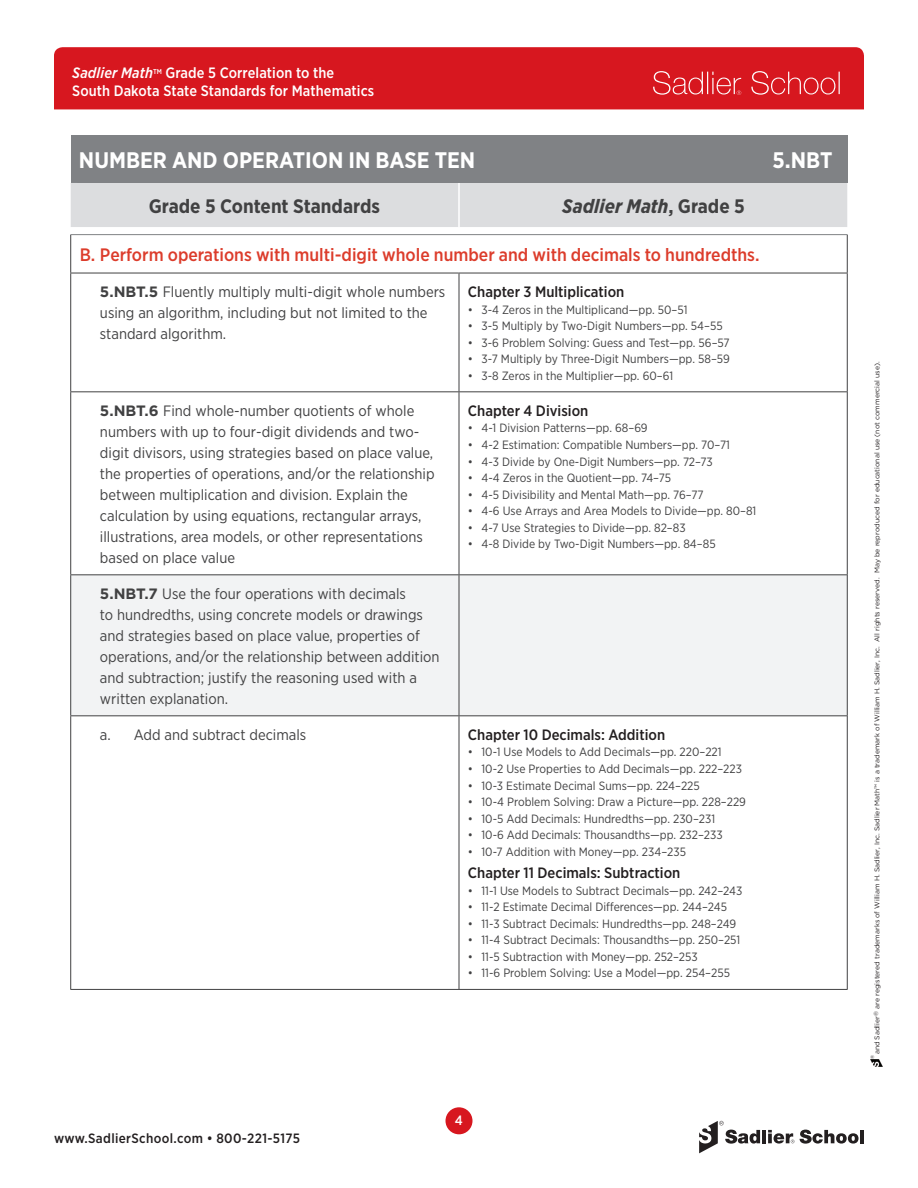
<style>
.page{position:relative;width:918px;height:1188px;background:#fff}
.page>*{position:absolute;margin:0;border:0;box-sizing:border-box;transform-origin:0 0}
.REAL_TITLES{font:700 22.5px "Gotham Narrow";color:#fff}
.Table_header{font:700 19.5px "Gotham Narrow";color:#414142}
.Table_header-2{font:italic 700 19.5px "Gotham Narrow";color:#414142}
.t1{font:500 18px "Gotham Narrow";color:#dc3c2b}
.Standards{font:15px/21px "Gotham Narrow";color:#414142}
.Standards_CODE{font:15px/21px "Gotham Narrow";color:#414142}
.Chapter_Head{font:500 15px "Gotham Narrow";color:#231f20}
.t2{font:500 15px/18px "Gotham Narrow";letter-spacing:.005em;color:#fff}
.t3{font:500 13.5px "Gotham Narrow";letter-spacing:.025em;color:#231f20}
.t4{font:500 13.5px "Gotham Narrow";color:#fff}
.AUDIT_citations{font:12px "Gotham Narrow";color:#414142}
.t5{font:6.9px "Gotham";color:#231f20}
.t6{font:4.8px "Gotham";color:#231f20}
.s1{font-style:italic}
.s2{font-style:normal}
.s3{font-family:"Gotham";font-weight:700}
</style>
<div class="page">
<div style="left:446px;top:1107px;width:27px;height:27px;background:#d7171f;border-radius:50%"></div>
<div style="left:54px;top:47px;width:810px;height:62px;background:#d7171f"></div>
<svg style="left:653px;top:71px;width:88px;height:24px"></svg>
<svg style="left:751px;top:71px;width:89px;height:24px"></svg>
<svg style="left:871px;top:1059px;width:12px;height:7px"></svg>
<svg style="left:699px;top:1121px;width:61px;height:32px"></svg>
<hr style="left:762px;top:1130px;width:4px;height:13px;background:#231f20">
<svg style="left:800px;top:1130px;width:59px;height:14px"></svg>
<hr style="left:860px;top:1130px;width:4px;height:13px;background:#231f20">
<svg style="left:768px;top:1130px;width:26px;height:14px"></svg>
<div style="left:71px;top:136px;width:776px;height:47px;background:#808285"></div>
<div style="left:71px;top:183px;width:776px;height:44px;background:#dcdddf"></div>
<div style="left:71px;top:575px;width:776px;height:140px;background:#f2f3f4"></div>
<hr style="left:459px;top:273px;width:1px;height:118px;background:#414142">
<hr style="left:847px;top:273px;width:1px;height:119px;background:#414142">
<hr style="left:459px;top:392px;width:1px;height:182px;background:#414142">
<hr style="left:847px;top:392px;width:1px;height:183px;background:#414142">
<hr style="left:459px;top:575px;width:1px;height:140px;background:#414142">
<hr style="left:847px;top:575px;width:1px;height:141px;background:#414142">
<hr style="left:459px;top:716px;width:1px;height:273px;background:#414142">
<hr style="left:847px;top:716px;width:1px;height:273px;background:#414142">
<hr style="left:70px;top:234px;width:389px;height:1px;background:#808285">
<hr style="left:459px;top:234px;width:389px;height:1px;background:#808285">
<hr style="left:70px;top:235px;width:1px;height:38px;background:#414142">
<hr style="left:70px;top:273px;width:389px;height:1px;background:#414142">
<hr style="left:847px;top:235px;width:1px;height:38px;background:#414142">
<hr style="left:459px;top:273px;width:389px;height:1px;background:#414142">
<hr style="left:70px;top:273px;width:1px;height:118px;background:#414142">
<hr style="left:70px;top:392px;width:1px;height:182px;background:#414142">
<hr style="left:70px;top:575px;width:1px;height:140px;background:#414142">
<hr style="left:70px;top:716px;width:1px;height:273px;background:#414142">
<hr style="left:458px;top:183px;width:2px;height:44px;background:#fff">
<hr style="left:70px;top:391px;width:389px;height:1px;background:#414142">
<hr style="left:70px;top:574px;width:389px;height:1px;background:#414142">
<hr style="left:70px;top:715px;width:389px;height:1px;background:#414142">
<hr style="left:70px;top:989px;width:389px;height:1px;background:#414142">
<hr style="left:459px;top:391px;width:388px;height:1px;background:#414142">
<hr style="left:459px;top:574px;width:388px;height:1px;background:#414142">
<hr style="left:459px;top:715px;width:388px;height:1px;background:#414142">
<hr style="left:459px;top:989px;width:389px;height:1px;background:#414142">
<p class="t2" style="left:72px;top:63px;width:304px"><span class="s1">Sadlier Math</span><sup>TM</sup> Grade 5 Correlation to the<br>South Dakota State Standards for Mathematics</p>
<p class="REAL_TITLES" style="left:79px;top:146px;width:398px">NUMBER AND OPERATION IN BASE TEN</p>
<p class="REAL_TITLES" style="left:773px;top:146px;width:61px">5.NBT</p>
<p class="Table_header" style="left:149px;top:193px;width:233px">Grade 5 Content Standards</p>
<p class="Table_header-2" style="left:562px;top:193px;width:184px">Sadlier Math<span class="s2">, Grade 5</span></p>
<p class="t1" style="left:80px;top:243px;width:681px">B. Perform operations with multi-digit whole number and with decimals to hundredths.</p>
<p class="Standards_CODE" style="left:100px;top:281px;width:347px"><span class="s3">5.NBT.5</span> Fluently multiply multi-digit whole numbers using an algorithm, including but not limited to the standard algorithm.</p>
<p class="Chapter_Head" style="left:468px;top:282px;width:158px">Chapter 3 Multiplication</p>
<p class="AUDIT_citations" style="left:468px;top:302px;width:221px">• 3-4 Zeros in the Multiplicand—pp. 50–51</p>
<p class="AUDIT_citations" style="left:468px;top:318px;width:256px">• 3-5 Multiply by Two-Digit Numbers—pp. 54–55</p>
<p class="AUDIT_citations" style="left:468px;top:335px;width:263px">• 3-6 Problem Solving: Guess and Test—pp. 56–57</p>
<p class="AUDIT_citations" style="left:468px;top:352px;width:263px">• 3-7 Multiply by Three-Digit Numbers—pp. 58–59</p>
<p class="AUDIT_citations" style="left:468px;top:368px;width:207px">• 3-8 Zeros in the Multiplier—pp. 60–61</p>
<p class="Standards" style="left:100px;top:400px;width:336px"><span class="s3">5.NBT.6</span> Find whole-number quotients of whole numbers with up to four-digit dividends and two&shy;digit divisors, using strategies based on place value, the properties of operations, and/or the relationship between multiplication and division. Explain the calculation by using equations, rectangular arrays, illustrations, area models, or other representations based on place value</p>
<p class="Chapter_Head" style="left:468px;top:401px;width:122px">Chapter 4 Division</p>
<p class="AUDIT_citations" style="left:468px;top:421px;width:181px">• 4-1 Division Patterns—pp. 68–69</p>
<p class="AUDIT_citations" style="left:468px;top:437px;width:264px">• 4-2 Estimation: Compatible Numbers—pp. 70–71</p>
<p class="AUDIT_citations" style="left:468px;top:454px;width:246px">• 4-3 Divide by One-Digit Numbers—pp. 72–73</p>
<p class="AUDIT_citations" style="left:468px;top:470px;width:205px">• 4-4 Zeros in the Quotient—pp. 74–75</p>
<p class="AUDIT_citations" style="left:468px;top:487px;width:237px">• 4-5 Divisibility and Mental Math—pp. 76–77</p>
<p class="AUDIT_citations" style="left:468px;top:504px;width:290px">• 4-6 Use Arrays and Area Models to Divide—pp. 80–81</p>
<p class="AUDIT_citations" style="left:468px;top:520px;width:219px">• 4-7 Use Strategies to Divide—pp. 82–83</p>
<p class="AUDIT_citations" style="left:468px;top:537px;width:249px">• 4-8 Divide by Two-Digit Numbers—pp. 84–85</p>
<p class="Standards" style="left:100px;top:583px;width:341px"><span class="s3">5.NBT.7</span> Use the four operations with decimals<br>to hundredths, using concrete models or drawings and strategies based on place value, properties of operations, and/or the relationship between addition and subtraction; justify the reasoning used with a written explanation.</p>
<p class="Standards" style="left:100px;top:724px;width:208px">a. Add and subtract decimals</p>
<p class="Chapter_Head" style="left:468px;top:725px;width:199px">Chapter 10 Decimals: Addition</p>
<p class="AUDIT_citations" style="left:468px;top:745px;width:255px">• 10-1 Use Models to Add Decimals—pp. 220–221</p>
<p class="AUDIT_citations" style="left:468px;top:761px;width:276px">• 10-2 Use Properties to Add Decimals—pp. 222–223</p>
<p class="AUDIT_citations" style="left:468px;top:778px;width:233px">• 10-3 Estimate Decimal Sums—pp. 224–225</p>
<p class="AUDIT_citations" style="left:468px;top:794px;width:280px">• 10-4 Problem Solving: Draw a Picture—pp. 228–229</p>
<p class="AUDIT_citations" style="left:468px;top:811px;width:249px">• 10-5 Add Decimals: Hundredths—pp. 230–231</p>
<p class="AUDIT_citations" style="left:468px;top:828px;width:256px">• 10-6 Add Decimals: Thousandths—pp. 232–233</p>
<p class="AUDIT_citations" style="left:468px;top:844px;width:220px">• 10-7 Addition with Money—pp. 234–235</p>
<p class="Chapter_Head" style="left:468px;top:863px;width:214px">Chapter 11 Decimals: Subtraction</p>
<p class="AUDIT_citations" style="left:468px;top:883px;width:276px">• 11-1 Use Models to Subtract Decimals—pp. 242–243</p>
<p class="AUDIT_citations" style="left:468px;top:900px;width:261px">• 11-2 Estimate Decimal Differences—pp. 244–245</p>
<p class="AUDIT_citations" style="left:468px;top:916px;width:270px">• 11-3 Subtract Decimals: Hundredths—pp. 248–249</p>
<p class="AUDIT_citations" style="left:468px;top:933px;width:274px">• 11-4 Subtract Decimals: Thousandths—pp. 250–251</p>
<p class="AUDIT_citations" style="left:468px;top:949px;width:231px">• 11-5 Subtraction with Money—pp. 252–253</p>
<p class="AUDIT_citations" style="left:468px;top:966px;width:264px">• 11-6 Problem Solving: Use a Model—pp. 254–255</p>
<p class="t3" style="left:54px;top:1129px;width:248px">www.SadlierSchool.com • 800-221-5175</p>
<p class="t4" style="left:455px;top:1112px;width:10px">4</p>
<p class="t5" style="left:873px;top:1054px;width:694px;rotate:-90deg">and Sadlier<sup>®</sup> are registered trademarks of William H. Sadlier, Inc. Sadlier Math™ is a trademark of William H. Sadlier, Inc. All rights reserved. May be reproduced for educational use (not commercial use).</p>
<p class="t6" style="left:869px;top:1059px;width:6px;rotate:-90deg">®</p>
</div>
